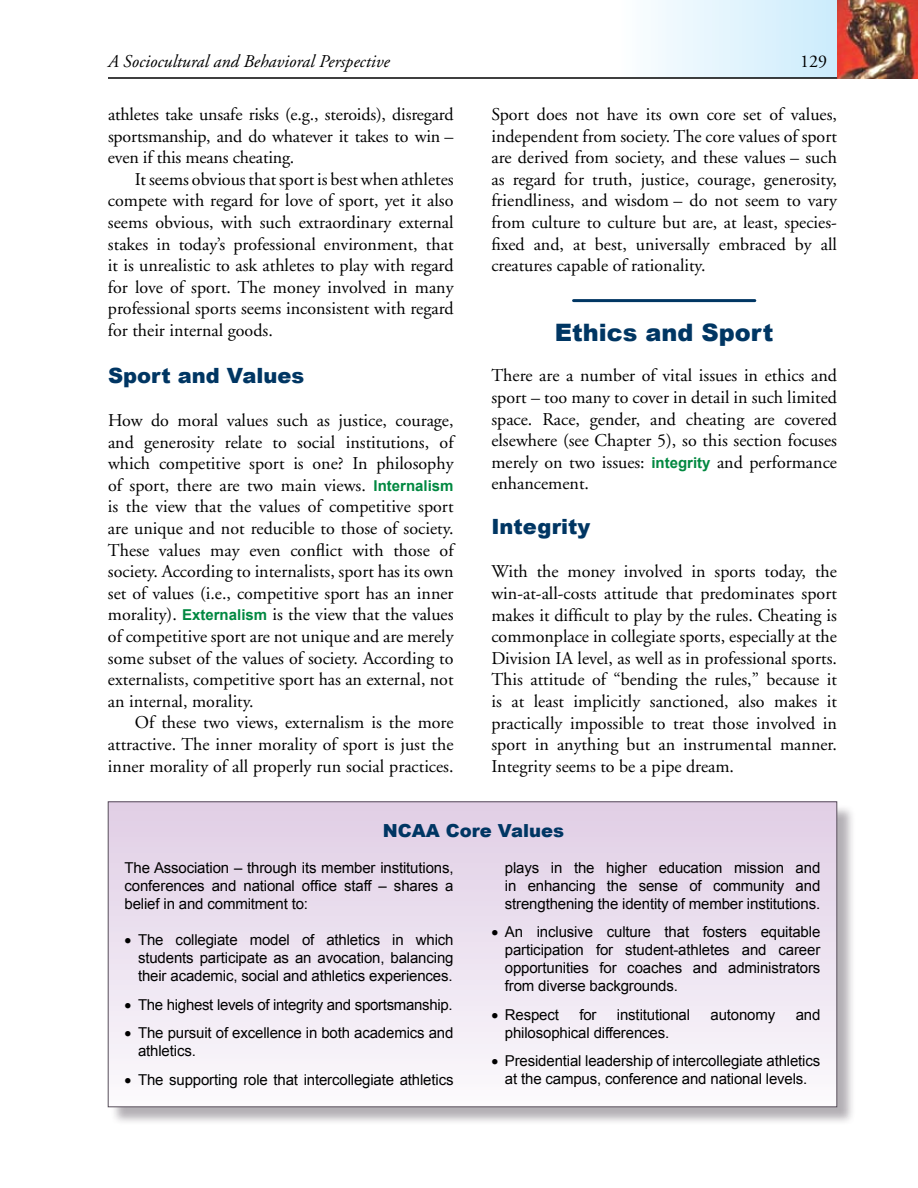
<style>
.page{position:relative;width:918px;height:1188px;background:#fff}
.page>*{position:absolute;margin:0;border:0;box-sizing:border-box;transform-origin:0 0}
.t1{font:900 24px "Arial";color:#003663}
.t2{font:900 21px "Arial";color:#003663}
.t3{font:18px/21.6px "Adobe Garamond";color:#000;text-align:justify}
.t4{font:italic 18px "Adobe Garamond";color:#000}
.t5{font:900 18px "Arial";color:#003663}
.t6{font:15px/18px "Arial";letter-spacing:-.01em;color:#000;text-align:justify}
.s1{font-family:"Arial";font-weight:700;font-size:15px;color:#008840}
</style>
<div class="page">
<hr style="left:108px;top:77px;width:729px;height:2px;background:#000">
<div style="left:584px;top:0;width:253px;height:77px;background:linear-gradient(to right,#fff,#ccecfc)"></div>
<img style="left:837px;top:0;width:81px;height:79px">
<hr style="left:574px;top:299px;width:181px;height:3px;background:#003663">
<div style="left:110px;top:804px;width:745px;height:322px;background:#584f5b;opacity:.45"></div>
<div style="left:108px;top:802px;width:729px;height:305px;background:linear-gradient(to bottom,#e0cde5,#fbfafc)"></div>
<p class="t4" style="left:108px;top:52px;width:283px">A Sociocultural and Behavioral Perspective</p>
<p class="t3" style="left:800px;top:51px;width:28px">129</p>
<p class="t3" style="left:108px;top:104px;width:347px">athletes take unsafe risks (e.g., steroids), disregard sportsmanship, and do whatever it takes to win – even if this means cheating.</p>
<p class="t3" style="left:108px;top:169px;width:347px;text-indent:27px">It seems obvious that sport is best when athletes compete with regard for love of sport, yet it also seems obvious, with such extraordinary external stakes in today’s professional environment, that it is unrealistic to ask athletes to play with regard for love of sport. The money involved in many professional sports seems inconsistent with regard for their internal goods.</p>
<p class="t2" style="left:108px;top:360px;width:198px">Sport and Values</p>
<p class="t3" style="left:108px;top:410px;width:347px">How do moral values such as justice, courage, and generosity relate to social institutions, of which competitive sport is one? In philosophy of sport, there are two main views. <span class="s1">Internalism </span>is the view that the values of competitive sport are unique and not reducible to those of society.<br>These values may even conflict with those of society. According to internalists, sport has its own set of values (i.e., competitive sport has an inner morality). <span class="s1">Externalism</span> is the view that the values of competitive sport are not unique and are merely some subset of the values of society. According to externalists, competitive sport has an external, not an internal, morality.</p>
<p class="t3" style="left:108px;top:712px;width:347px;text-indent:27px">Of these two views, externalism is the more attractive. The inner morality of sport is just the inner morality of all properly run social practices.</p>
<p class="t3" style="left:491px;top:104px;width:347px">Sport does not have its own core set of values, independent from society. The core values of sport are derived from society, and these values – such as regard for truth, justice, courage, generosity, friendliness, and wisdom – do not seem to vary from culture to culture but are, at least, species&shy;fixed and, at best, universally embraced by all creatures capable of rationality.</p>
<h1 class="t1" style="left:555px;top:315px;width:220px">Ethics and Sport</h1>
<p class="t3" style="left:491px;top:365px;width:347px">There are a number of vital issues in ethics and sport – too many to cover in detail in such limited space. Race, gender, and cheating are covered elsewhere (see Chapter 5), so this section focuses merely on two issues: <span class="s1">integrity</span> and performance enhancement.</p>
<p class="t2" style="left:491px;top:511px;width:100px">Integrity</p>
<p class="t3" style="left:491px;top:561px;width:347px">With the money involved in sports today, the win-at-all-costs attitude that predominates sport makes it difficult to play by the rules. Cheating is commonplace in collegiate sports, especially at the Division IA level, as well as in professional sports.<br>This attitude of “bending the rules,” because it is at least implicitly sanctioned, also makes it practically impossible to treat those involved in sport in anything but an instrumental manner.<br>Integrity seems to be a pipe dream.</p>
<p class="t5" style="left:383px;top:818px;width:183px">NCAA Core Values</p>
<p class="t6" style="left:125px;top:859px;width:331px">The Association – through its member institutions, conferences and national office staff – shares a belief in and commitment to:</p>
<p class="t6" style="left:138px;top:931px;width:317px;text-indent:-14px">• The collegiate model of athletics in which students participate as an avocation, balancing their academic, social and athletics experiences.</p>
<p class="t6" style="left:125px;top:996px;width:330px">• The highest levels of integrity and sportsmanship.</p>
<p class="t6" style="left:138px;top:1024px;width:317px;text-indent:-14px">• The pursuit of excellence in both academics and athletics.</p>
<p class="t6" style="left:125px;top:1071px;width:330px">• The supporting role that intercollegiate athletics</p>
<p class="t6" style="left:505px;top:859px;width:317px">plays in the higher education mission and in enhancing the sense of community and strengthening the identity of member institutions.</p>
<p class="t6" style="left:505px;top:923px;width:317px;text-indent:-13px">• An inclusive culture that fosters equitable participation for student-athletes and career opportunities for coaches and administrators from diverse backgrounds.</p>
<p class="t6" style="left:491px;top:1006px;width:69px">• Respect</p>
<p class="t6" style="left:579px;top:1006px;width:19px">for</p>
<p class="t6" style="left:617px;top:1006px;width:75px">institutional</p>
<p class="t6" style="left:711px;top:1006px;width:66px">autonomy</p>
<p class="t6" style="left:796px;top:1006px;width:26px">and</p>
<p class="t6" style="left:505px;top:1024px;width:166px">philosophical differences.</p>
<p class="t6" style="left:491px;top:1052px;width:330px;text-align:center">• Presidential leadership of intercollegiate athletics at the campus, conference and national levels.</p>
</div>
